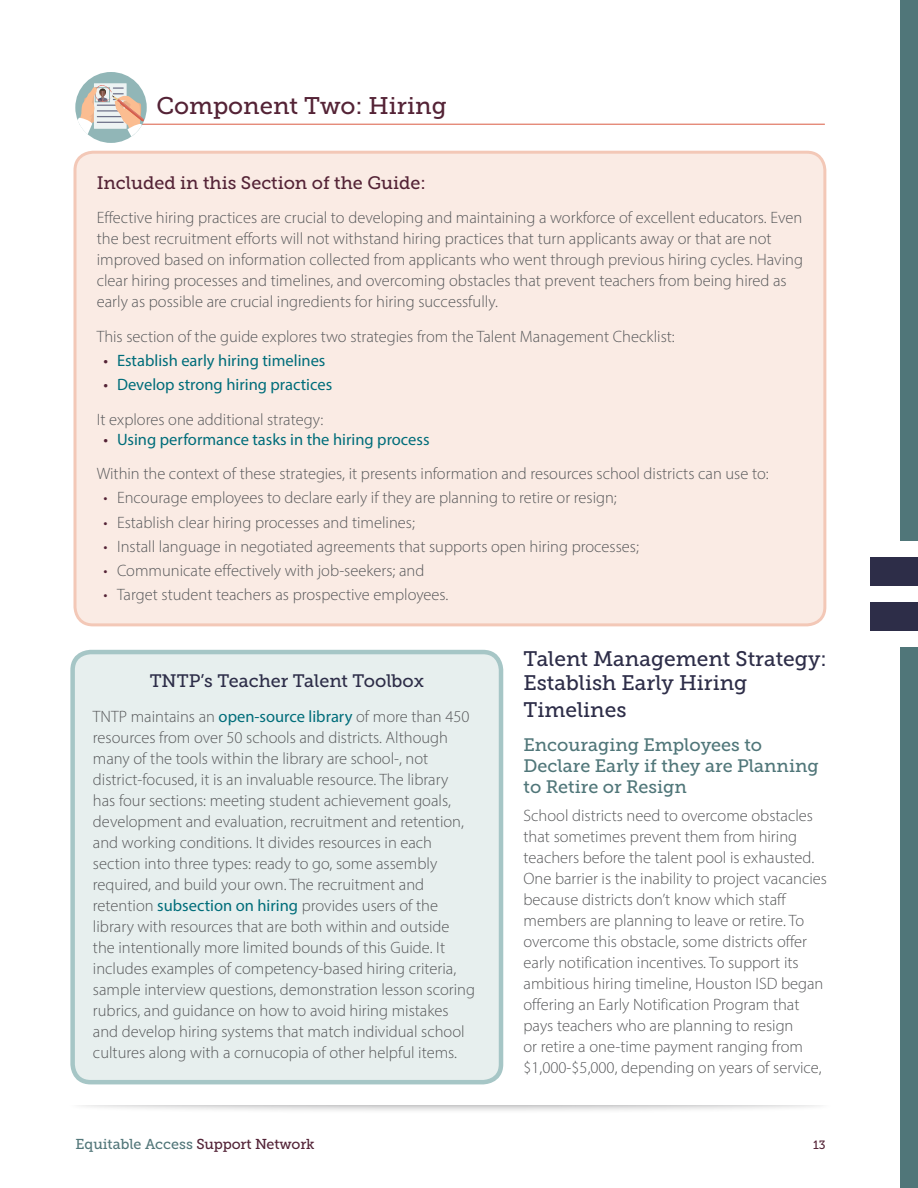
<style>
.page{position:relative;width:918px;height:1188px;background:#fff}
.page>*{position:absolute;margin:0;border:0;box-sizing:border-box;transform-origin:0 0}
.title_level_2{font:24px "Museo Slab 500";color:#542336}
.title_level_2-2{font:21px/24px "Museo Slab 500";color:#2d2d48}
.title_level_2-3{font:18px/21px "Museo Slab 500";color:#507679}
.body_2nd_bullets{font:18px "Museo Slab 500";color:#542336}
.body_2nd_bullets-2{font:18px "Museo Slab 500";color:#2d2d48}
.title_level_2-4{font:300 16.5px/21px "Myriad Pro";color:#57585a}
.body_2nd_bullets-3{font:300 16.5px/21px "Myriad Pro";color:#57585a}
.t1{font:16.5px "Myriad Pro";color:#006d7a}
.t2{font:14.25px "Museo Slab 500";letter-spacing:-.01em;color:#53777a}
.t3{font:12px "Museo Slab 500";color:#542336}
.s1{color:#542336}
.s2{font-weight:400;color:#006d7a}
.s3{color:#532337}
</style>
<div class="page">
<div style="left:900px;top:0;width:18px;height:541px;background:#507679"></div>
<div style="left:870px;top:557px;width:48px;height:29px;background:#2d2d48"></div>
<div style="left:870px;top:602px;width:48px;height:29px;background:#2d2d48"></div>
<div style="left:900px;top:647px;width:18px;height:541px;background:#507679"></div>
<div style="left:67px;top:1088px;width:767px;height:26px;background:#808083;opacity:.75"></div>
<div style="left:37px;top:1082px;width:827px;height:24px;background:#fff"></div>
<hr style="left:140px;top:124px;width:685px;height:1px;background:#da5c43">
<div style="left:75px;top:72px;width:72px;height:71px;background:#91b6b7;border-radius:50%"></div>
<div style="left:94px;top:83px;width:33px;height:46px;background:#edf3f3"></div>
<svg style="left:78px;top:85px;width:66px;height:52px"></svg>
<div style="left:75px;top:152px;width:750px;height:473px;background:#faebe4;border-radius:18px"></div>
<div style="left:74px;top:151px;width:752px;height:475px;border:3px solid #f3c8b7;border-radius:18px"></div>
<div style="left:73px;top:652px;width:428px;height:430px;background:#e7efee;border-radius:18px"></div>
<div style="left:70px;top:650px;width:433px;height:434px;border:4px solid #a6c6c6;border-radius:18px"></div>
<p class="title_level_2" style="left:156px;top:92px;width:292px">Component Two: Hiring</p>
<p class="body_2nd_bullets" style="left:97px;top:173px;width:331px">Included in this Section of the Guide:</p>
<p class="title_level_2-4" style="left:97px;top:207px;width:708px">Effective hiring practices are crucial to developing and maintaining a workforce of excellent educators. Even the best recruitment efforts will not withstand hiring practices that turn applicants away or that are not improved based on information collected from applicants who went through previous hiring cycles. Having clear hiring processes and timelines, and overcoming obstacles that prevent teachers from being hired as early as possible are crucial ingredients for hiring successfully.</p>
<p class="title_level_2-4" style="left:97px;top:326px;width:580px">This section of the guide explores two strategies from the Talent Management Checklist:</p>
<p class="t1" style="left:104px;top:350px;width:224px"><span class="s1">•</span> Establish early hiring timelines</p>
<p class="t1" style="left:104px;top:375px;width:230px"><span class="s1">•</span> Develop strong hiring practices</p>
<p class="title_level_2-4" style="left:97px;top:409px;width:228px">It explores one additional strategy:</p>
<p class="t1" style="left:104px;top:429px;width:328px"><span class="s1">•</span> Using performance tasks in the hiring process</p>
<p class="title_level_2-4" style="left:97px;top:463px;width:673px">Within the context of these strategies, it presents information and resources school districts can use to:</p>
<p class="body_2nd_bullets-3" style="left:104px;top:487px;width:515px"><span class="s1">•</span> Encourage employees to declare early if they are planning to retire or resign;</p>
<p class="body_2nd_bullets-3" style="left:104px;top:512px;width:313px"><span class="s1">•</span> Establish clear hiring processes and timelines;</p>
<p class="body_2nd_bullets-3" style="left:104px;top:536px;width:537px"><span class="s1">•</span> Install language in negotiated agreements that supports open hiring processes;</p>
<p class="body_2nd_bullets-3" style="left:104px;top:560px;width:322px"><span class="s1">•</span> Communicate effectively with job-seekers; and</p>
<p class="body_2nd_bullets-3" style="left:104px;top:584px;width:346px"><span class="s1">•</span> Target student teachers as prospective employees.</p>
<p class="body_2nd_bullets-2" style="left:150px;top:671px;width:276px">TNTP’s Teacher Talent Toolbox</p>
<p class="body_2nd_bullets-3" style="left:93px;top:706px;width:384px">TNTP maintains an <span class="s2">open-source library</span> of more than 450 resources from over 50 schools and districts. Although many of the tools within the library are school-, not district-focused, it is an invaluable resource. The library<br>has four sections: meeting student achievement goals, development and evaluation, recruitment and retention, and working conditions. It divides resources in each section into three types: ready to go, some assembly required, and build your own. The recruitment and retention <span class="s2">subsection on hiring</span> provides users of the library with resources that are both within and outside the intentionally more limited bounds of this Guide. It includes examples of competency-based hiring criteria, sample interview questions, demonstration lesson scoring rubrics, and guidance on how to avoid hiring mistakes and develop hiring systems that match individual school cultures along with a cornucopia of other helpful items.</p>
<p class="title_level_2-2" style="left:524px;top:646px;width:305px">Talent Management Strategy:<br>Establish Early Hiring</p>
<p class="title_level_2-2" style="left:524px;top:697px;width:105px">Timelines</p>
<p class="title_level_2-3" style="left:524px;top:734px;width:297px">Encouraging Employees to<br>Declare Early if they are Planning to Retire or Resign</p>
<p class="title_level_2-4" style="left:524px;top:805px;width:305px">School districts need to overcome obstacles that sometimes prevent them from hiring teachers before the talent pool is exhausted.<br>One barrier is the inability to project vacancies because districts don’t know which staff members are planning to leave or retire. To overcome this obstacle, some districts offer early notification incentives. To support its ambitious hiring timeline, Houston ISD began offering an Early Notification Program that pays teachers who are planning to resign<br>or retire a one-time payment ranging from $1,000-$5,000, depending on years of service,</p>
<p class="t2" style="left:76px;top:1136px;width:241px">Equitable Access <span class="s3">Support Network</span></p>
<p class="t3" style="left:813px;top:1138px;width:14px">13</p>
</div>
